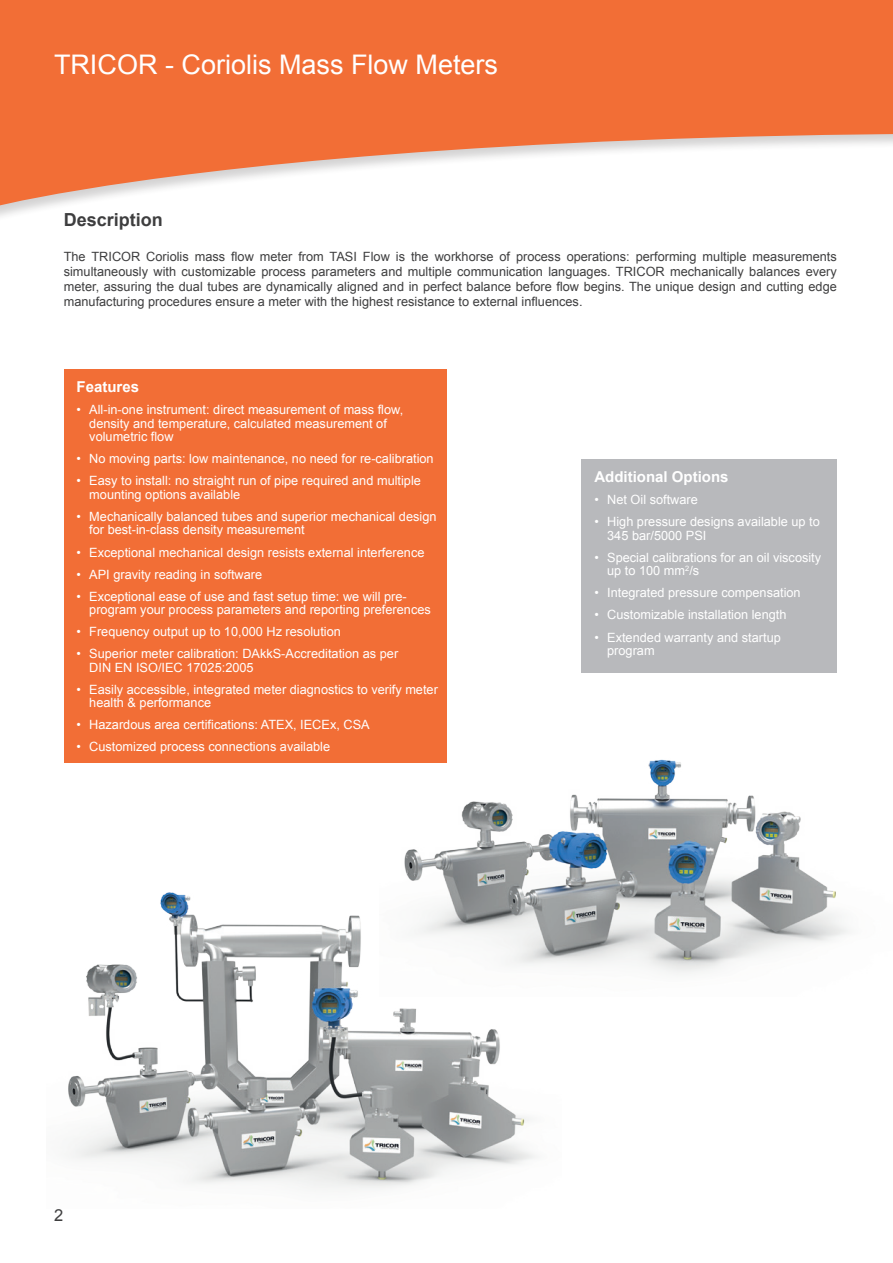
<style>
.page{position:relative;width:893px;height:1263px;background:#fff}
.page>*{position:absolute;margin:0;border:0;box-sizing:border-box;transform-origin:0 0}
.t1{font:27px "Arial";color:#fff}
.t2{font:700 18px "Arial";color:#3e3e3f}
.t3{font:16.5px "Arial";color:#3e3e3f}
.t4{font:700 15px "Arial";color:#fff}
.t5{font:12.75px/13.5px "Arial";color:#fff}
.t6{font:12.75px/15px "Arial";color:#3e3e3f;text-align:justify}
</style>
<div class="page">
<svg style="left:0;top:0;width:893px;height:208px;fill:#f26e36"></svg>
<div style="left:64px;top:369px;width:382px;height:394px;background:#f26e36"></div>
<img style="left:68px;top:892px;width:468px;height:297px">
<img style="left:380px;top:726px;width:469px;height:270px">
<div style="left:582px;top:459px;width:255px;height:214px;background:#b8b9bc"></div>
<h1 class="t1" style="left:54px;top:46px;width:446px">TRICOR - Coriolis Mass Flow Meters</h1>
<h2 class="t2" style="left:64px;top:207px;width:101px">Description</h2>
<p class="t6" style="left:64px;top:249px;width:775px">The TRICOR Coriolis mass flow meter from TASI Flow is the workhorse of process operations: performing multiple measurements simultaneously with customizable process parameters and multiple communication languages. TRICOR mechanically balances every meter, assuring the dual tubes are dynamically aligned and in perfect balance before flow begins. The unique design and cutting edge manufacturing procedures ensure a meter with the highest resistance to external influences.</p>
<p class="t4" style="left:77px;top:377px;width:64px">Features</p>
<p class="t5" style="left:89px;top:403px;width:315px;text-indent:-13px">• All-in-one instrument: direct measurement of mass flow, density and temperature, calculated measurement of volumetric flow</p>
<p class="t5" style="left:77px;top:452px;width:359px">• No moving parts: low maintenance, no need for re-calibration</p>
<p class="t5" style="left:89px;top:474px;width:333px;text-indent:-13px">• Easy to install: no straight run of pipe required and multiple mounting options available</p>
<p class="t5" style="left:89px;top:510px;width:349px;text-indent:-13px">• Mechanically balanced tubes and superior mechanical design for best-in-class density measurement</p>
<p class="t5" style="left:77px;top:545px;width:349px">• Exceptional mechanical design resists external interference</p>
<p class="t5" style="left:77px;top:567px;width:187px">• API gravity reading in software</p>
<p class="t5" style="left:89px;top:589px;width:343px;text-indent:-13px">• Exceptional ease of use and fast setup time: we will pre&shy;program your process parameters and reporting preferences</p>
<p class="t5" style="left:77px;top:625px;width:266px">• Frequency output up to 10,000 Hz resolution</p>
<p class="t5" style="left:89px;top:647px;width:310px;text-indent:-13px">• Superior meter calibration: DAkkS-Accreditation as per<br>DIN EN ISO/IEC 17025:2005</p>
<p class="t5" style="left:89px;top:682px;width:350px;text-indent:-13px">• Easily accessible, integrated meter diagnostics to verify meter health &amp; performance</p>
<p class="t5" style="left:77px;top:718px;width:295px">• Hazardous area certifications: ATEX, IECEx, CSA</p>
<p class="t5" style="left:77px;top:740px;width:255px">• Customized process connections available</p>
<p class="t4" style="left:594px;top:467px;width:136px">Additional Options</p>
<p class="t5" style="left:594px;top:493px;width:105px">• Net Oil software</p>
<p class="t5" style="left:607px;top:515px;width:214px;text-indent:-13px">• High pressure designs available up to<br>345 bar/5000 PSI</p>
<p class="t5" style="left:607px;top:551px;width:215px;text-indent:-13px">• Special calibrations for an oil viscosity up to 100 mm<sup>2</sup>/s</p>
<p class="t5" style="left:594px;top:586px;width:208px">• Integrated pressure compensation</p>
<p class="t5" style="left:594px;top:608px;width:194px">• Customizable installation length</p>
<p class="t5" style="left:607px;top:630px;width:175px;text-indent:-13px">• Extended warranty and startup program</p>
<p class="t3" style="left:54px;top:1204px;width:11px">2</p>
</div>
